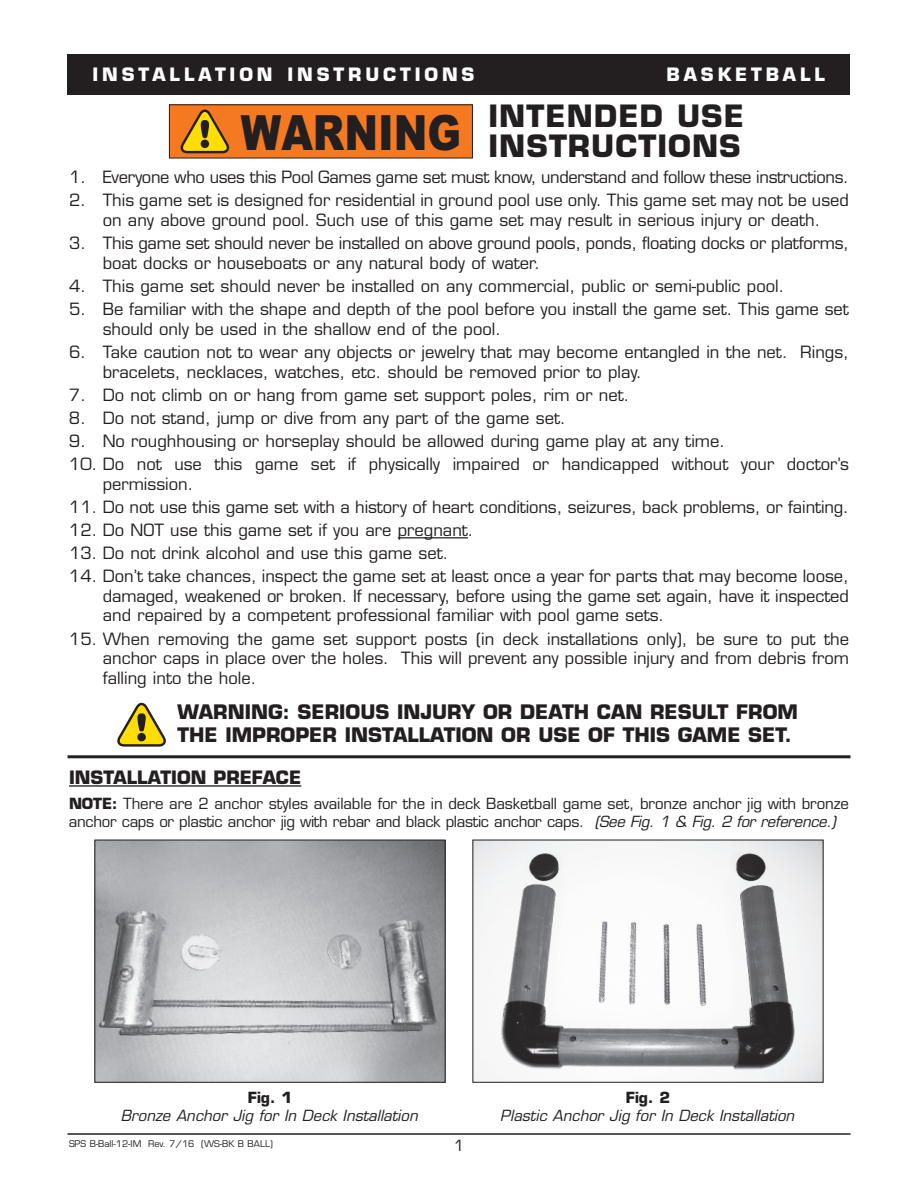
<style>
.page{position:relative;width:918px;height:1188px;background:#fff}
.page>*{position:absolute;margin:0;border:0;box-sizing:border-box;transform-origin:0 0}
.t1{font:700 30px/30px "Eurostile";letter-spacing:.035em;color:#231f20;text-align:right}
.t2{font:700 19.5px/23.4px "Eurostile";color:#231f20}
.t3{font:700 18px "Eurostile";letter-spacing:.215em;color:#fff}
.t4{font:700 18px "Eurostile";color:#231f20}
.t5{font:16.5px/19.8px "Eurostile";color:#231f20}
.t6{font:16.5px "Eurostile";letter-spacing:-.02em;color:#231f20}
.t7{font:15px/18px "Eurostile";letter-spacing:-.005em;color:#231f20}
.t8{font:italic 15px "Eurostile";color:#231f20}
.t9{font:700 15px "Eurostile";color:#231f20}
.t10{font:9px "Eurostile";color:#231f20}
.s1{font-weight:700}
.s2{font-style:italic}
</style>
<div class="page">
<div style="left:68px;top:54px;width:782px;height:40px;background:#231f20"></div>
<hr style="left:68px;top:1133px;width:782px;height:2px;background:#231f20">
<hr style="left:398px;top:537px;width:70px;height:1px;background:#231f20">
<hr style="left:68px;top:755px;width:782px;height:3px;background:#231f20">
<hr style="left:69px;top:785px;width:232px;height:2px;background:#231f20">
<img style="left:96px;top:842px;width:348px;height:239px">
<div style="left:94px;top:840px;width:352px;height:243px;border:1px solid #231f20"></div>
<img style="left:474px;top:842px;width:348px;height:239px">
<div style="left:169px;top:105px;width:303px;height:53px;background:#f47921"></div>
<svg style="left:181px;top:110px;width:48px;height:43px"></svg>
<svg style="left:117px;top:703px;width:49px;height:44px"></svg>
<p class="t3" style="left:92px;top:67px;width:384px">INSTALLATION INSTRUCTIONS</p>
<p class="t3" style="left:667px;top:67px;width:160px">BASKETBALL</p>
<h1 class="t1" style="left:241px;top:104px;width:505px">INTENDED USE<br><sup>WARNING</sup> INSTRUCTIONS</h1>
<p class="t6" style="left:69px;top:171px;width:781px">1. Everyone who uses this Pool Games game set must know, understand and follow these instructions.</p>
<p class="t5" style="left:69px;top:192px;width:781px;text-align:center">2. This game set is designed for residential in ground pool use only. This game set may not be used on any above ground pool. Such use of this game set may result in serious injury or death.</p>
<p class="t5" style="left:103px;top:235px;width:748px;text-indent:-34px">3. This game set should never be installed on above ground pools, ponds, floating docks or platforms, boat docks or houseboats or any natural body of water.</p>
<p class="t5" style="left:69px;top:278px;width:717px">4. This game set should never be installed on any commercial, public or semi-public pool.</p>
<p class="t5" style="left:103px;top:301px;width:748px;text-indent:-34px">5. Be familiar with the shape and depth of the pool before you install the game set. This game set should only be used in the shallow end of the pool.</p>
<p class="t5" style="left:103px;top:344px;width:748px;text-indent:-34px">6. Take caution not to wear any objects or jewelry that may become entangled in the net. Rings, bracelets, necklaces, watches, etc. should be removed prior to play.</p>
<p class="t5" style="left:69px;top:387px;width:562px">7. Do not climb on or hang from game set support poles, rim or net.</p>
<p class="t5" style="left:69px;top:410px;width:498px">8. Do not stand, jump or dive from any part of the game set.</p>
<p class="t5" style="left:69px;top:433px;width:658px">9. No roughhousing or horseplay should be allowed during game play at any time.</p>
<p class="t5" style="left:103px;top:456px;width:748px;text-indent:-34px">10. Do not use this game set if physically impaired or handicapped without your doctor’s permission.</p>
<p class="t5" style="left:69px;top:499px;width:781px">11. Do not use this game set with a history of heart conditions, seizures, back problems, or fainting.</p>
<p class="t5" style="left:69px;top:522px;width:406px">12. Do NOT use this game set if you are pregnant.</p>
<p class="t5" style="left:69px;top:545px;width:381px">13. Do not drink alcohol and use this game set.</p>
<p class="t5" style="left:103px;top:568px;width:748px;text-align:justify;text-indent:-34px">14. Don’t take chances, inspect the game set at least once a year for parts that may become loose, damaged, weakened or broken. If necessary, before using the game set again, have it inspected and repaired by a competent professional familiar with pool game sets.</p>
<p class="t5" style="left:103px;top:630px;width:748px;text-align:justify;text-indent:-34px">15. When removing the game set support posts (in deck installations only), be sure to put the anchor caps in place over the holes. This will prevent any possible injury and from debris from falling into the hole.</p>
<p class="t2" style="left:178px;top:702px;width:622px">WARNING: SERIOUS INJURY OR DEATH CAN RESULT FROM<br>THE IMPROPER INSTALLATION OR USE OF THIS GAME SET.</p>
<p class="t4" style="left:69px;top:770px;width:234px">INSTALLATION PREFACE</p>
<p class="t7" style="left:69px;top:796px;width:781px"><span class="s1">NOTE:</span> There are 2 anchor styles available for the in deck Basketball game set, bronze anchor jig with bronze anchor caps or plastic anchor jig with rebar and black plastic anchor caps. <span class="s2">(See Fig. 1 &amp; Fig. 2 for reference.)</span></p>
<p class="t9" style="left:248px;top:1092px;width:46px">Fig. 1</p>
<p class="t8" style="left:121px;top:1110px;width:299px">Bronze Anchor Jig for In Deck Installation</p>
<p class="t10" style="left:69px;top:1140px;width:205px">SPS B-Ball-12-IM Rev. 7/16 (WS-BK B BALL)</p>
<p class="t7" style="left:454px;top:1138px;width:12px">1</p>
<p class="t9" style="left:626px;top:1092px;width:46px">Fig. 2</p>
<p class="t8" style="left:500px;top:1110px;width:296px">Plastic Anchor Jig for In Deck Installation</p>
</div>
